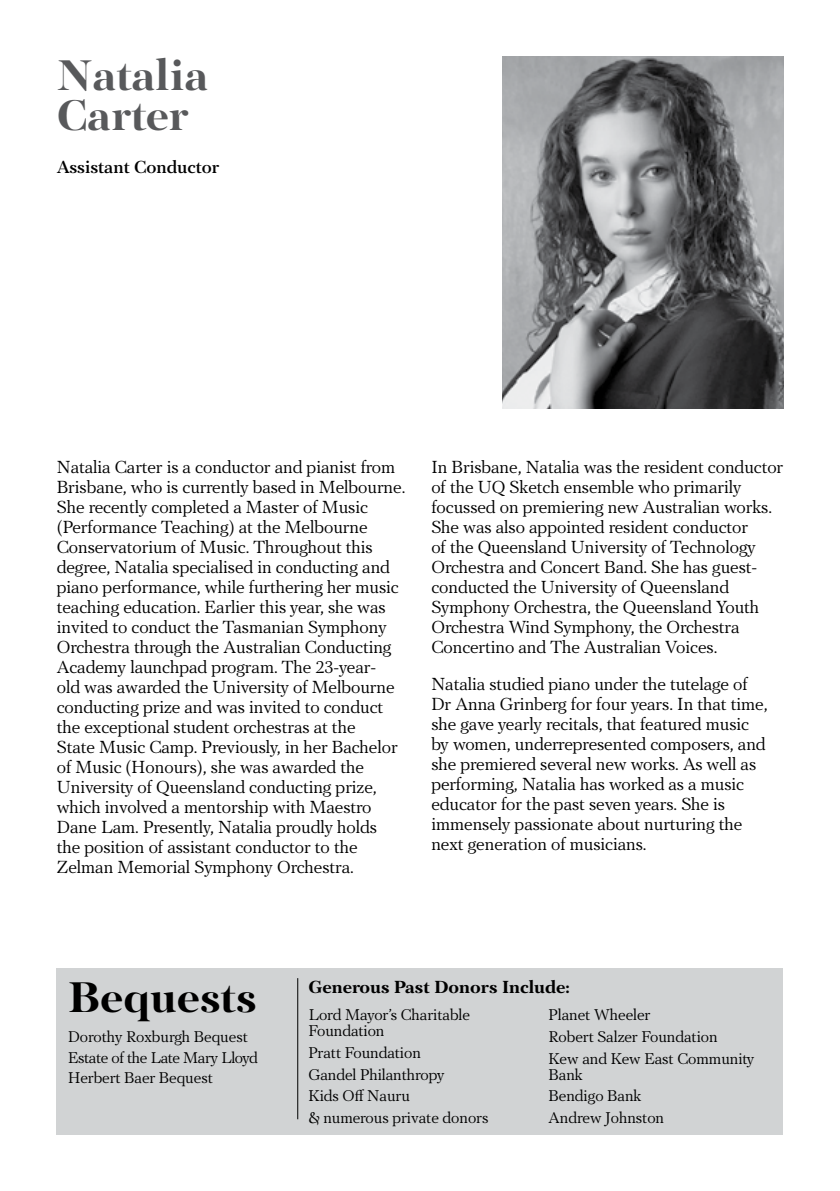
<style>
.page{position:relative;width:840px;height:1191px;background:#fff}
.page>*{position:absolute;margin:0;border:0;box-sizing:border-box;transform-origin:0 0}
.t1{font:700 44px/40px "PF Regal Display Pro";color:#58595b}
.t2{font:700 44px "PF Regal Display Pro";color:#000}
.t3{font:18px/20px "PF Regal Text Pro Regular A";color:#000}
.t4{font:700 18px "PF Regal Text Pro";color:#000}
.t5{font:500 18px "PF Regal Text Pro";color:#000}
.t6{font:16px/21.6px "PF Regal Text Pro Regular A";color:#000}
</style>
<div class="page">
<img style="left:502px;top:57px;width:280px;height:351px">
<div style="left:57px;top:968px;width:725px;height:166px;background:#d1d3d4"></div>
<hr style="left:297px;top:978px;width:1px;height:141px;background:#000">
<h1 class="t1" style="left:57px;top:56px;width:153px">Natalia<br>Carter</h1>
<p class="t5" style="left:57px;top:156px;width:164px">Assistant Conductor</p>
<p class="t3" style="left:57px;top:457px;width:350px">Natalia Carter is a conductor and pianist from Brisbane, who is currently based in Melbourne.<br>She recently completed a Master of Music (Performance Teaching) at the Melbourne Conservatorium of Music. Throughout this degree, Natalia specialised in conducting and piano performance, while furthering her music teaching education. Earlier this year, she was invited to conduct the Tasmanian Symphony Orchestra through the Australian Conducting Academy launchpad program. The 23-year-<br>old was awarded the University of Melbourne conducting prize and was invited to conduct the exceptional student orchestras at the<br>State Music Camp. Previously, in her Bachelor of Music (Honours), she was awarded the University of Queensland conducting prize, which involved a mentorship with Maestro Dane Lam. Presently, Natalia proudly holds<br>the position of assistant conductor to the Zelman Memorial Symphony Orchestra.</p>
<p class="t3" style="left:431px;top:457px;width:353px">In Brisbane, Natalia was the resident conductor of the UQ Sketch ensemble who primarily focussed on premiering new Australian works.<br>She was also appointed resident conductor<br>of the Queensland University of Technology Orchestra and Concert Band. She has guest&shy;conducted the University of Queensland Symphony Orchestra, the Queensland Youth Orchestra Wind Symphony, the Orchestra Concertino and The Australian Voices.</p>
<p class="t3" style="left:431px;top:674px;width:337px">Natalia studied piano under the tutelage of Dr Anna Grinberg for four years. In that time, she gave yearly recitals, that featured music by women, underrepresented composers, and she premiered several new works. As well as performing, Natalia has worked as a music educator for the past seven years. She is immensely passionate about nurturing the next generation of musicians.</p>
<h1 class="t2" style="left:68px;top:971px;width:190px">Bequests</h1>
<p class="t6" style="left:68px;top:1026px;width:191px;line-height:20.8px">Dorothy Roxburgh Bequest<br>Estate of the Late Mary Lloyd<br>Herbert Baer Bequest</p>
<p class="t4" style="left:308px;top:976px;width:263px">Generous Past Donors Include:</p>
<p class="t6" style="left:308px;top:1007px;width:163px;line-height:16px">Lord Mayor’s Charitable<br>Foundation</p>
<p class="t6" style="left:308px;top:1042px;width:181px">Pratt Foundation<br>Gandel Philanthropy<br>Kids Off Nauru<br>&amp; numerous private donors</p>
<p class="t6" style="left:548px;top:1004px;width:207px">Planet Wheeler<br>Robert Salzer Foundation<br>Kew and Kew East Community</p>
<p class="t6" style="left:548px;top:1063px;width:117px">Bank<br>Bendigo Bank<br>Andrew Johnston</p>
</div>
